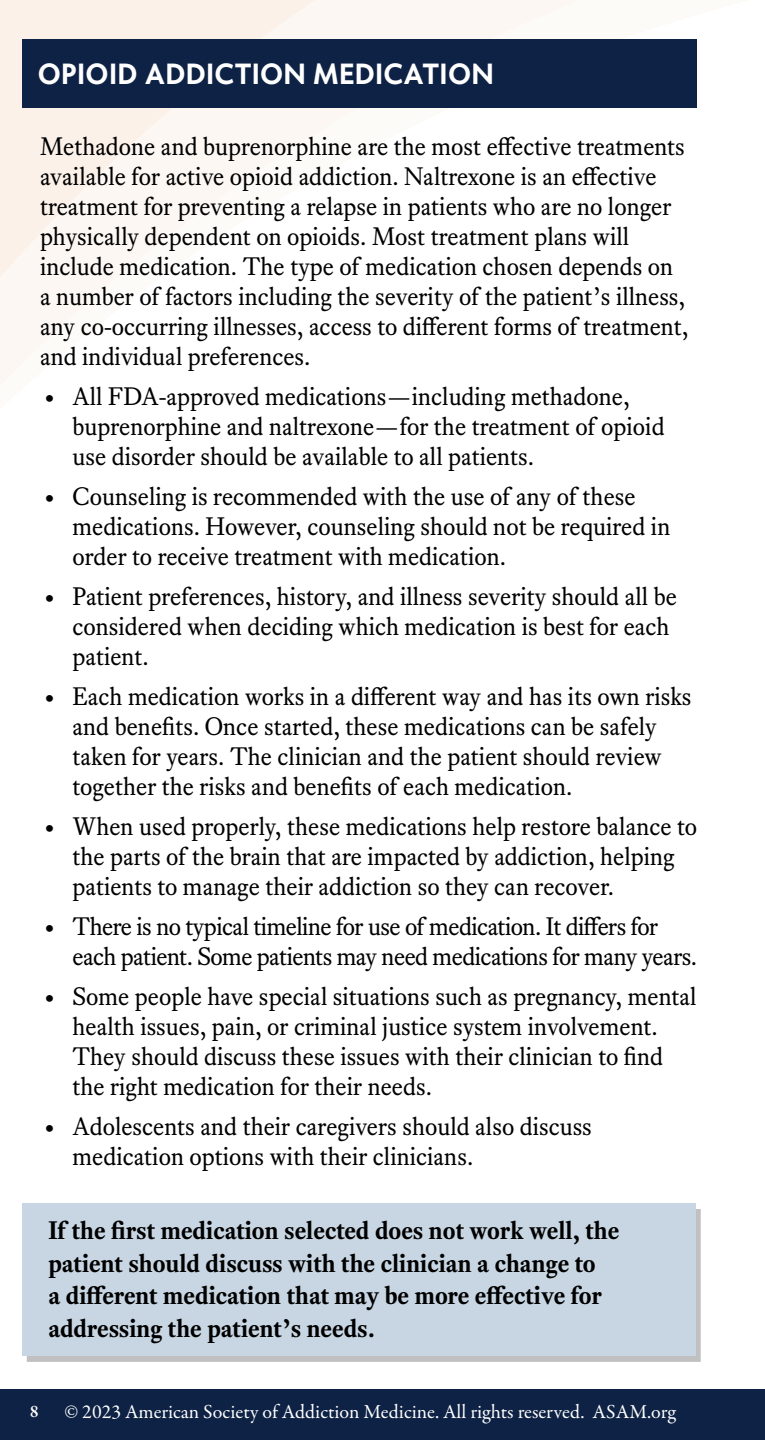
<style>
.page{position:relative;width:765px;height:1440px;background:#fff}
.page>*{position:absolute;margin:0;border:0;box-sizing:border-box;transform-origin:0 0}
.t1{font:700 30px "Concourse T3";letter-spacing:.01em;color:#fff}
.t2{font:25px/30px "Equity Text B";color:#000}
.t3{font:700 25px/32.5px "Equity Text B";color:#000}
.t4{font:25px/30px "Equity Text B";letter-spacing:-.025em;color:#000}
.t5{font:20px "Garamond Premr Pro";color:#fff}
.t6{font:600 17.5px "Garamond Premr Pro";color:#fff}
</style>
<div class="page">
<div style="left:0;top:1389px;width:765px;height:51px;background:#0e2245"></div>
<svg style="left:0;top:0;width:579px;height:385px"></svg>
<div style="left:22px;top:39px;width:676px;height:69px;background:#0e2245"></div>
<div style="left:27px;top:1209px;width:674px;height:153px;background:#c0c0c0"></div>
<div style="left:22px;top:1203px;width:674px;height:153px;background:#c7d6e2"></div>
<p class="t1" style="left:38px;top:56px;width:458px">OPIOID ADDICTION MEDICATION</p>
<p class="t2" style="left:40px;top:132px;width:650px">Methadone and buprenorphine are the most effective treatments available for active opioid addiction. Naltrexone is an effective treatment for preventing a relapse in patients who are no longer physically dependent on opioids. Most treatment plans will include medication. The type of medication chosen depends on a number of factors including the severity of the patient’s illness, any co-occurring illnesses, access to different forms of treatment, and individual preferences.</p>
<p class="t2" style="left:72px;top:382px;width:594px;text-indent:-30px">• All FDA-approved medications—including methadone, buprenorphine and naltrexone—for the treatment of opioid use disorder should be available to all patients.</p>
<p class="t2" style="left:72px;top:482px;width:599px;text-indent:-30px">• Counseling is recommended with the use of any of these medications. However, counseling should not be required in order to receive treatment with medication.</p>
<p class="t2" style="left:72px;top:582px;width:606px;text-indent:-30px">• Patient preferences, history, and illness severity should all be considered when deciding which medication is best for each patient.</p>
<p class="t2" style="left:72px;top:682px;width:621px;text-indent:-30px">• Each medication works in a different way and has its own risks and benefits. Once started, these medications can be safely taken for years. The clinician and the patient should review together the risks and benefits of each medication.</p>
<p class="t2" style="left:72px;top:812px;width:626px;text-indent:-30px">• When used properly, these medications help restore balance to the parts of the brain that are impacted by addiction, helping patients to manage their addiction so they can recover.</p>
<p class="t4" style="left:72px;top:912px;width:626px;text-indent:-30px">• There is no typical timeline for use of medication. It differs for each patient. Some patients may need medications for many years.</p>
<p class="t2" style="left:72px;top:982px;width:626px;text-indent:-30px">• Some people have special situations such as pregnancy, mental health issues, pain, or criminal justice system involvement.<br>They should discuss these issues with their clinician to find the right medication for their needs.</p>
<p class="t2" style="left:72px;top:1112px;width:521px;text-indent:-30px">• Adolescents and their caregivers should also discuss medication options with their clinicians.</p>
<p class="t3" style="left:48px;top:1214px;width:573px">If the first medication selected does not work well, the patient should discuss with the clinician a change to<br>a different medication that may be more effective for addressing the patient’s needs.</p>
<p class="t6" style="left:30px;top:1401px;width:10px">8</p>
<p class="t5" style="left:64px;top:1399px;width:613px">© 2023 American Society of Addiction Medicine. All rights reserved. ASAM.org</p>
</div>
